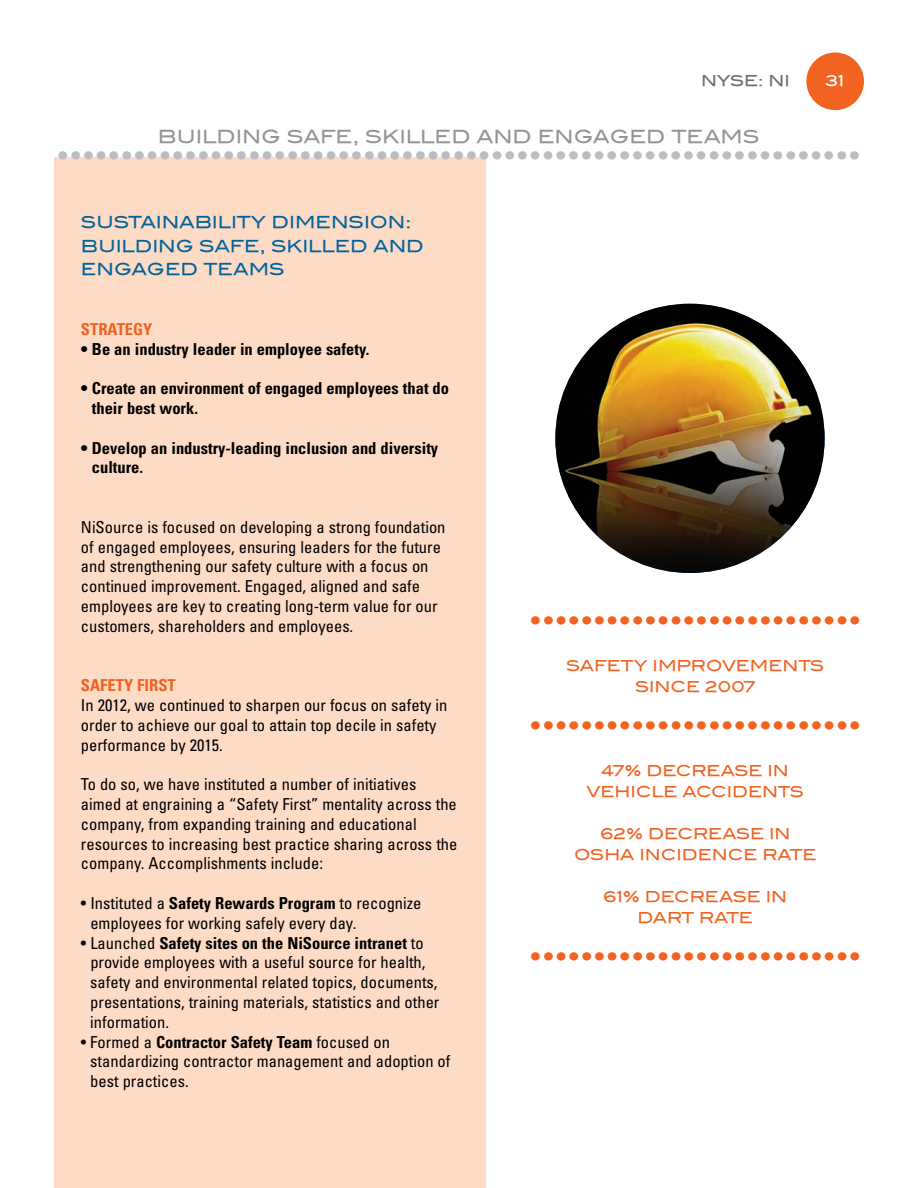
<style>
.page{position:relative;width:918px;height:1188px;background:#fff}
.page>*{position:absolute;margin:0;border:0;box-sizing:border-box;transform-origin:0 0}
.t1{font:24px "Blair Md ITCTT Medium";color:#f26221}
.t2{font:24px "Blair Md ITCTT Medium";color:#bcbdc0}
.t3{font:18px "Blair Md ITCTT Medium";letter-spacing:-.005em;color:#939598}
.t4{font:condensed 16.5px/19.8px "Univers";color:#000001}
.t5{font:700 condensed 16.5px/19.8px "Univers";color:#000}
.t6{font:16.5px/23.7px "Blair Md ITCTT Medium";color:#00649e}
.t7{font:700 condensed 16.5px "Univers";color:#f26221}
.t8{font:15px/21px "Blair Md ITCTT Medium";color:#f26221;text-align:center}
.t9{font:15px "Blair Md ITCTT Medium";letter-spacing:-.015em;color:#686f71}
.t10{font:15px "Blair Md ITCTT Medium";color:#fff}
.s1{font-weight:700;color:#000}
</style>
<div class="page">
<div style="left:54px;top:158px;width:432px;height:1030px;background:#fddbc5"></div>
<div style="left:806px;top:52px;width:58px;height:58px;background:#f26221;border-radius:50%"></div>
<img style="left:555px;top:304px;width:270px;height:269px;border-radius:50%">
<p class="t9" style="left:701px;top:72px;width:90px">NYSE: NI</p>
<p class="t10" style="left:826px;top:71px;width:20px">31</p>
<p class="t3" style="left:158px;top:126px;width:604px">BUILDING SAFE, SKILLED AND ENGAGED TEAMS</p>
<h1 class="t2" style="left:57px;top:141px;width:806px">•••••••••••••••••••••••••••••••••••••••••••••••••••••••••••••••</h1>
<p class="t6" style="left:81px;top:210px;width:344px">SUSTAINABILITY DIMENSION:<br>BUILDING SAFE, SKILLED AND<br>ENGAGED TEAMS</p>
<p class="t7" style="left:81px;top:323px;width:73px">STRATEGY</p>
<p class="t5" style="left:81px;top:340px;width:290px">• Be an industry leader in employee safety.</p>
<p class="t5" style="left:92px;top:380px;width:359px;text-indent:-11px">• Create an environment of engaged employees that do their best work.</p>
<p class="t5" style="left:92px;top:439px;width:348px;text-indent:-11px">• Develop an industry-leading inclusion and diversity culture.</p>
<p class="t4" style="left:81px;top:518px;width:366px">NiSource is focused on developing a strong foundation of engaged employees, ensuring leaders for the future and strengthening our safety culture with a focus on continued improvement. Engaged, aligned and safe employees are key to creating long-term value for our customers, shareholders and employees.</p>
<p class="t7" style="left:81px;top:679px;width:96px">SAFETY FIRST</p>
<p class="t4" style="left:81px;top:697px;width:368px">In 2012, we continued to sharpen our focus on safety in order to achieve our goal to attain top decile in safety performance by 2015.</p>
<p class="t4" style="left:81px;top:776px;width:378px">To do so, we have instituted a number of initiatives aimed at engraining a “Safety First” mentality across the company, from expanding training and educational resources to increasing best practice sharing across the company. Accomplishments include:</p>
<p class="t4" style="left:90px;top:895px;width:333px;text-indent:-9px">• Instituted a <span class="s1">Safety Rewards Program</span> to recognize employees for working safely every day.</p>
<p class="t4" style="left:90px;top:934px;width:351px;text-indent:-9px">• Launched <span class="s1">Safety sites on the NiSource intranet</span> to provide employees with a useful source for health, safety and environmental related topics, documents, presentations, training materials, statistics and other information.</p>
<p class="t4" style="left:90px;top:1033px;width:362px;text-indent:-9px">• Formed a <span class="s1">Contractor Safety Team</span> focused on standardizing contractor management and adoption of best practices.</p>
<h1 class="t1" style="left:529px;top:606px;width:333px">••••••••••••••••••••••••••</h1>
<p class="t8" style="left:566px;top:655px;width:260px">SAFETY IMPROVEMENTS<br>SINCE 2007</p>
<h1 class="t1" style="left:529px;top:711px;width:333px">••••••••••••••••••••••••••</h1>
<p class="t8" style="left:587px;top:760px;width:219px">47% DECREASE IN<br>VEHICLE ACCIDENTS</p>
<p class="t8" style="left:574px;top:823px;width:244px">62% DECREASE IN<br>OSHA INCIDENCE RATE</p>
<p class="t8" style="left:603px;top:886px;width:185px">61% DECREASE IN<br>DART RATE</p>
<h1 class="t1" style="left:529px;top:942px;width:333px">••••••••••••••••••••••••••</h1>
</div>
